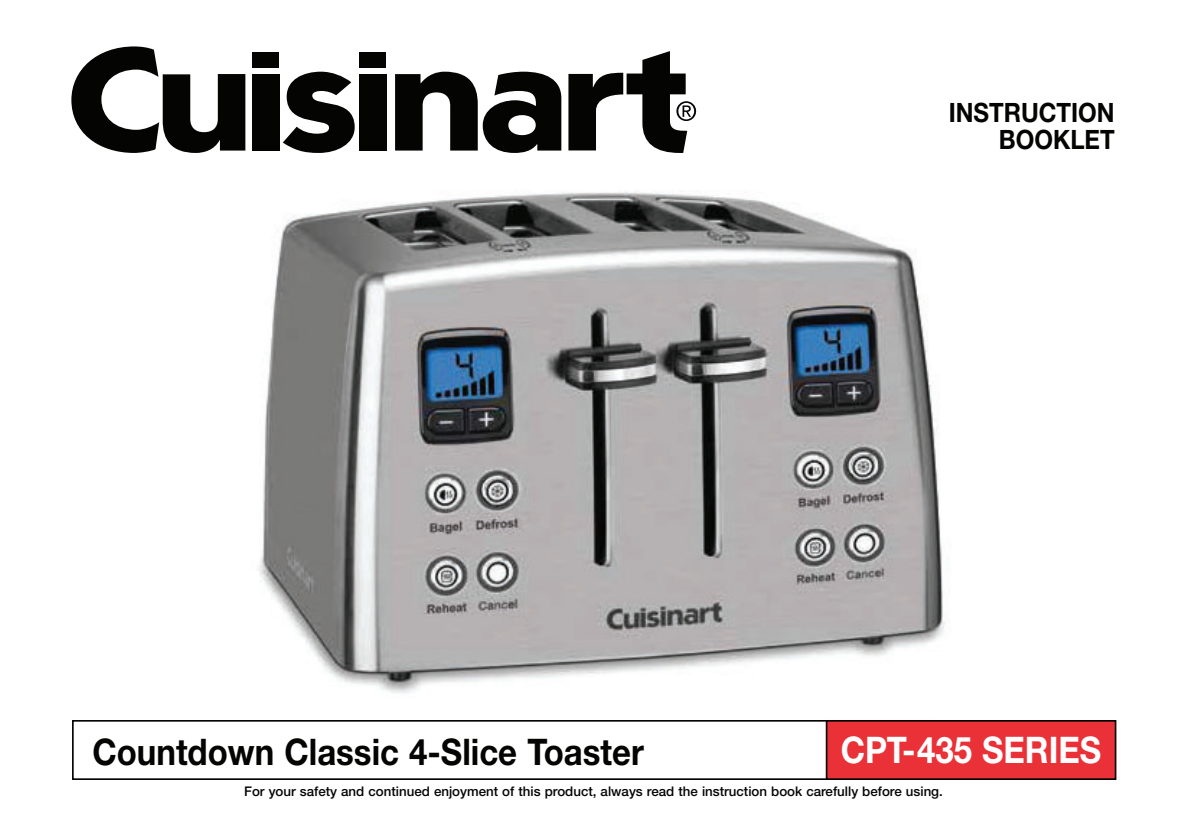
<style>
.page{position:relative;width:1191px;height:840px;background:#fff}
.page>*{position:absolute;margin:0;border:0;box-sizing:border-box;transform-origin:0 0}
.t1{font:700 36.6px "Helvetica Neue LT Std";color:#040503;scale:.9 1}
.t2{font:700 36.6px "Helvetica Neue LT Std";color:#fff;scale:.9 1}
.t3{font:700 26.6px/26.6px "Helvetica Neue LT Std";color:#040503;text-align:right;scale:.9 1}
.t4{font:500 13.4px "Helvetica Neue LT Std";color:#040503}
</style>
<div class="page">
<img style="left:258px;top:192px;width:690px;height:501px">
<div style="left:72px;top:719px;width:860px;height:60px;border:2px solid #040503"></div>
<svg style="left:71px;top:46px;width:174px;height:107px"></svg>
<div style="left:252px;top:74px;width:28px;height:76px;background:#040503"></div>
<svg style="left:283px;top:72px;width:72px;height:81px"></svg>
<div style="left:359px;top:74px;width:28px;height:76px;background:#040503"></div>
<svg style="left:395px;top:72px;width:166px;height:81px"></svg>
<div style="left:252px;top:52px;width:27px;height:16px;background:#040503"></div>
<div style="left:359px;top:52px;width:27px;height:16px;background:#040503"></div>
<svg style="left:568px;top:51px;width:128px;height:102px"></svg>
<div style="left:826px;top:720px;width:289px;height:58px;background:#ea3137"></div>
<div style="left:825px;top:719px;width:291px;height:60px;border:2px solid #040503"></div>
<h2 class="t3" style="left:948px;top:102px;width:186px">INSTRUCTION<br>BOOKLET</h2>
<h1 class="t2" style="left:841px;top:736px;width:291px">CPT-435 SERIES</h1>
<h1 class="t1" style="left:92px;top:738px;width:614px">Countdown Classic 4-Slice Toaster</h1>
<p class="t4" style="left:244px;top:785px;width:700px">For your safety and continued enjoyment of this product, always read the instruction book carefully before using.</p>
</div>
